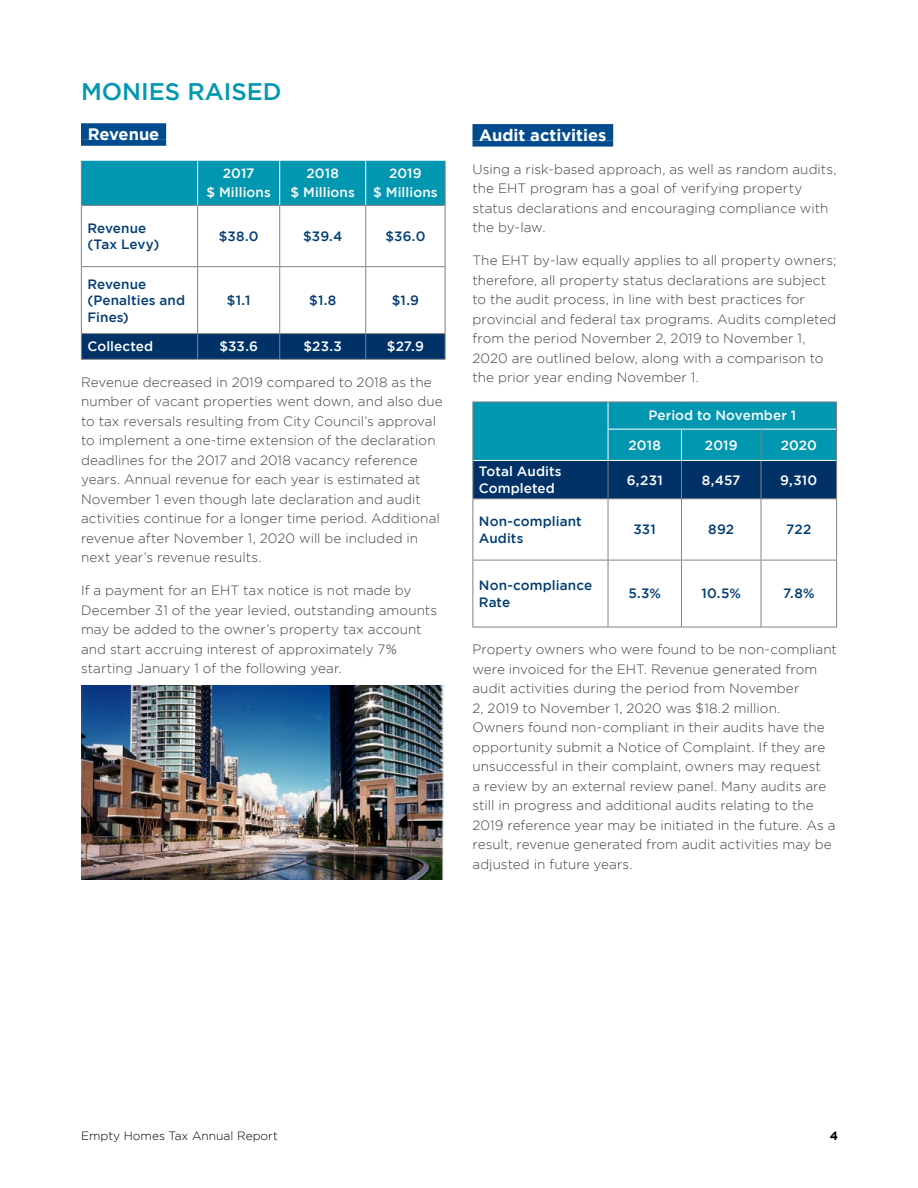
<style>
.page{position:relative;width:918px;height:1188px;background:#fff}
.page>*{position:absolute;margin:0;border:0;box-sizing:border-box;transform-origin:0 0}
.t1{font:500 24px "Gotham";color:#0297b1}
.t2{font:700 16.5px "Gotham";color:#fff}
.t3{font:300 13.5px/19.5px "Gotham";letter-spacing:.005em;color:#414042}
.t4{font:500 13.5px/16.5px "Gotham";letter-spacing:.005em;color:#033e73}
.t5{font:500 13.5px/19.5px "Gotham";letter-spacing:.005em;color:#fff;text-align:center}
.t6{font:300 12px "Gotham";color:#000}
.t7{font:700 12px "Gotham";color:#000}
</style>
<div class="page">
<div style="left:81px;top:123px;width:85px;height:17px;background:#004b8d"></div>
<div style="left:81px;top:140px;width:85px;height:6px;background:#004b8d"></div>
<div style="left:82px;top:161px;width:363px;height:44px;background:#0297b1"></div>
<hr style="left:197px;top:161px;width:1px;height:44px;background:#fff">
<hr style="left:279px;top:161px;width:1px;height:44px;background:#fff">
<hr style="left:365px;top:161px;width:1px;height:44px;background:#fff">
<hr style="left:81px;top:161px;width:1px;height:44px;background:#808285">
<hr style="left:445px;top:161px;width:1px;height:44px;background:#808285">
<hr style="left:81px;top:205px;width:117px;height:1px;background:#808285">
<hr style="left:81px;top:206px;width:1px;height:60px;background:#808285">
<hr style="left:198px;top:205px;width:82px;height:1px;background:#808285">
<hr style="left:197px;top:206px;width:1px;height:60px;background:#808285">
<hr style="left:280px;top:205px;width:86px;height:1px;background:#808285">
<hr style="left:279px;top:206px;width:1px;height:60px;background:#808285">
<hr style="left:366px;top:205px;width:80px;height:1px;background:#808285">
<hr style="left:365px;top:206px;width:1px;height:60px;background:#808285">
<hr style="left:445px;top:206px;width:1px;height:60px;background:#808285">
<hr style="left:81px;top:266px;width:117px;height:1px;background:#808285">
<hr style="left:81px;top:267px;width:1px;height:66px;background:#808285">
<hr style="left:198px;top:266px;width:82px;height:1px;background:#808285">
<hr style="left:197px;top:267px;width:1px;height:66px;background:#808285">
<hr style="left:280px;top:266px;width:86px;height:1px;background:#808285">
<hr style="left:279px;top:267px;width:1px;height:66px;background:#808285">
<hr style="left:366px;top:266px;width:80px;height:1px;background:#808285">
<hr style="left:365px;top:267px;width:1px;height:66px;background:#808285">
<hr style="left:445px;top:267px;width:1px;height:66px;background:#808285">
<hr style="left:81px;top:333px;width:117px;height:1px;background:#808285">
<hr style="left:198px;top:333px;width:82px;height:1px;background:#808285">
<hr style="left:280px;top:333px;width:86px;height:1px;background:#808285">
<hr style="left:366px;top:333px;width:80px;height:1px;background:#808285">
<svg style="left:81px;top:334px;width:365px;height:25px;background:#033468"></svg>
<hr style="left:81px;top:359px;width:117px;height:1px;background:#808285">
<hr style="left:198px;top:359px;width:82px;height:1px;background:#808285">
<hr style="left:280px;top:359px;width:86px;height:1px;background:#808285">
<hr style="left:366px;top:359px;width:80px;height:1px;background:#808285">
<div style="left:472px;top:124px;width:141px;height:17px;background:#004b8d"></div>
<div style="left:472px;top:141px;width:141px;height:6px;background:#004b8d"></div>
<hr style="left:608px;top:499px;width:1px;height:61px;background:#808285">
<hr style="left:681px;top:499px;width:1px;height:61px;background:#808285">
<hr style="left:761px;top:499px;width:1px;height:61px;background:#808285">
<hr style="left:472px;top:560px;width:136px;height:1px;background:#808285">
<hr style="left:608px;top:560px;width:73px;height:1px;background:#808285">
<hr style="left:608px;top:560px;width:1px;height:67px;background:#808285">
<hr style="left:681px;top:560px;width:80px;height:1px;background:#808285">
<hr style="left:681px;top:560px;width:1px;height:67px;background:#808285">
<hr style="left:761px;top:560px;width:76px;height:1px;background:#808285">
<hr style="left:761px;top:560px;width:1px;height:67px;background:#808285">
<hr style="left:472px;top:627px;width:136px;height:1px;background:#808285">
<hr style="left:608px;top:627px;width:73px;height:1px;background:#808285">
<hr style="left:681px;top:627px;width:80px;height:1px;background:#808285">
<hr style="left:761px;top:627px;width:76px;height:1px;background:#808285">
<hr style="left:472px;top:499px;width:1px;height:61px;background:#808285">
<hr style="left:836px;top:499px;width:1px;height:61px;background:#808285">
<hr style="left:472px;top:560px;width:1px;height:67px;background:#808285">
<hr style="left:836px;top:560px;width:1px;height:67px;background:#808285">
<svg style="left:472px;top:402px;width:365px;height:97px;background:#087296"></svg>
<hr style="left:472px;top:429px;width:1px;height:31px;background:#808285">
<hr style="left:761px;top:430px;width:1px;height:30px;background:#808285">
<hr style="left:836px;top:429px;width:1px;height:31px;background:#808285">
<hr style="left:472px;top:460px;width:1px;height:38px;background:#808285">
<hr style="left:836px;top:460px;width:1px;height:38px;background:#808285">
<img style="left:81px;top:685px;width:363px;height:194px">
<h1 class="t1" style="left:81px;top:78px;width:202px">MONIES RAISED</h1>
<p class="t2" style="left:88px;top:124px;width:73px">Revenue</p>
<p class="t5" style="left:207px;top:163px;width:66px">2017<br>$ Millions</p>
<p class="t5" style="left:291px;top:163px;width:66px">2018<br>$ Millions</p>
<p class="t5" style="left:373px;top:163px;width:66px">2019<br>$ Millions</p>
<p class="t4" style="left:87px;top:219px;width:74px">Revenue (Tax Levy)</p>
<p class="t4" style="left:219px;top:228px;width:41px">$38.0</p>
<p class="t4" style="left:303px;top:228px;width:41px">$39.4</p>
<p class="t4" style="left:385px;top:228px;width:42px">$36.0</p>
<p class="t4" style="left:87px;top:275px;width:99px">Revenue (Penalties and<br>Fines)</p>
<p class="t4" style="left:227px;top:292px;width:25px">$1.1</p>
<p class="t4" style="left:309px;top:292px;width:29px">$1.8</p>
<p class="t4" style="left:392px;top:292px;width:29px">$1.9</p>
<p class="t5" style="left:87px;top:337px;width:67px">Collected</p>
<p class="t5" style="left:219px;top:337px;width:40px">$33.6</p>
<p class="t5" style="left:304px;top:337px;width:40px">$23.3</p>
<p class="t5" style="left:387px;top:337px;width:39px">$27.9</p>
<p class="t3" style="left:81px;top:372px;width:363px">Revenue decreased in 2019 compared to 2018 as the number of vacant properties went down, and also due to tax reversals resulting from City Council’s approval to implement a one-time extension of the declaration deadlines for the 2017 and 2018 vacancy reference years. Annual revenue for each year is estimated at November 1 even though late declaration and audit activities continue for a longer time period. Additional revenue after November 1, 2020 will be included in next year’s revenue results.</p>
<p class="t3" style="left:81px;top:580px;width:358px">If a payment for an EHT tax notice is not made by December 31 of the year levied, outstanding amounts may be added to the owner’s property tax account and start accruing interest of approximately 7% starting January 1 of the following year.</p>
<p class="t2" style="left:479px;top:125px;width:129px">Audit activities</p>
<p class="t3" style="left:472px;top:159px;width:366px">Using a risk-based approach, as well as random audits, the EHT program has a goal of verifying property status declarations and encouraging compliance with the by-law.</p>
<p class="t3" style="left:472px;top:250px;width:365px">The EHT by-law equally applies to all property owners; therefore, all property status declarations are subject to the audit process, in line with best practices for provincial and federal tax programs. Audits completed from the period November 2, 2019 to November 1, 2020 are outlined below, along with a comparison to the prior year ending November 1.</p>
<p class="t5" style="left:629px;top:401px;width:169px;line-height:29.2px;text-align:left;text-indent:20px">Period to November 1<br>2018</p>
<p class="t5" style="left:705px;top:435px;width:34px">2019</p>
<p class="t5" style="left:781px;top:435px;width:38px">2020</p>
<p class="t5" style="left:479px;top:463px;width:84px;line-height:16.5px;text-align:left">Total Audits<br>Completed</p>
<p class="t5" style="left:627px;top:470px;width:37px">6,231</p>
<p class="t5" style="left:702px;top:470px;width:40px">8,457</p>
<p class="t5" style="left:780px;top:470px;width:39px">9,310</p>
<p class="t4" style="left:479px;top:513px;width:104px">Non-compliant<br>Audits</p>
<p class="t4" style="left:634px;top:521px;width:24px">331</p>
<p class="t4" style="left:708px;top:521px;width:27px">892</p>
<p class="t4" style="left:786px;top:521px;width:27px">722</p>
<p class="t4" style="left:479px;top:577px;width:115px">Non-compliance<br>Rate</p>
<p class="t4" style="left:628px;top:585px;width:34px">5.3%</p>
<p class="t4" style="left:702px;top:585px;width:41px">10.5%</p>
<p class="t4" style="left:783px;top:585px;width:33px">7.8%</p>
<p class="t3" style="left:472px;top:640px;width:366px">Property owners who were found to be non-compliant were invoiced for the EHT. Revenue generated from audit activities during the period from November<br>2, 2019 to November 1, 2020 was $18.2 million.<br>Owners found non-compliant in their audits have the opportunity submit a Notice of Complaint. If they are unsuccessful in their complaint, owners may request<br>a review by an external review panel. Many audits are still in progress and additional audits relating to the 2019 reference year may be initiated in the future. As a result, revenue generated from audit activities may be adjusted in future years.</p>
<p class="t6" style="left:81px;top:1129px;width:198px">Empty Homes Tax Annual Report</p>
<p class="t7" style="left:830px;top:1129px;width:10px">4</p>
</div>
